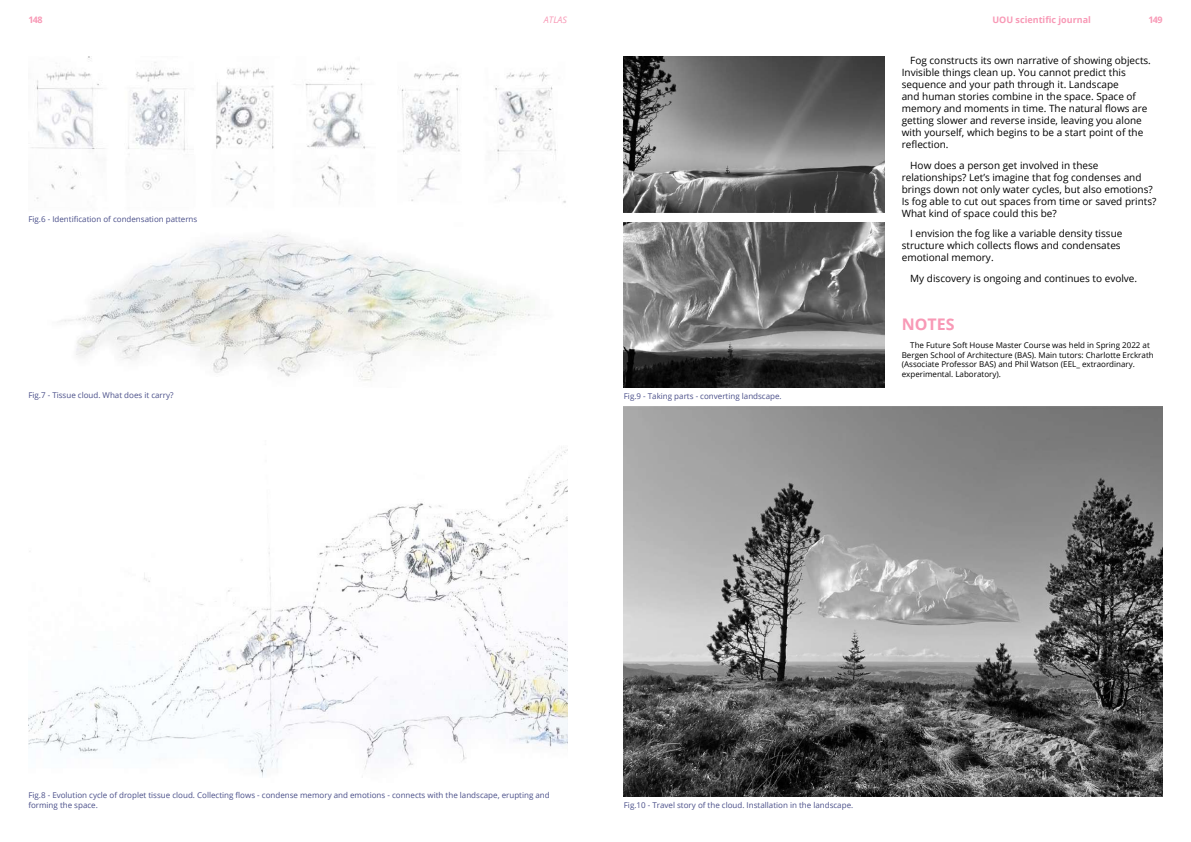
<style>
.page{position:relative;width:1191px;height:842px;background:#fff}
.page>*{position:absolute;margin:0;border:0;box-sizing:border-box;transform-origin:0 0}
.t1{font:700 16px "Open Sans";color:#f899b6}
.t2{font:10px/12px "Open Sans";color:#000001}
.t3{font:700 9px "Open Sans";color:#f899b6}
.t4{font:italic 9px "Open Sans";color:#f899b6}
.t5{font:8px/9.6px "Open Sans";color:#4b508a}
.t6{font:8px/9.6px "Open Sans";color:#000001}
</style>
<div class="page">
<img style="left:31px;top:57px;width:535px;height:146px">
<img style="left:61px;top:234px;width:470px;height:147px">
<img style="left:28px;top:447px;width:539px;height:331px">
<img style="left:624px;top:222px;width:260px;height:165px">
<img style="left:624px;top:407px;width:538px;height:389px">
<img style="left:624px;top:57px;width:260px;height:155px">
<p class="t3" style="left:28px;top:14px;width:16px">148</p>
<p class="t4" style="left:544px;top:14px;width:25px">ATLAS</p>
<p class="t3" style="left:992px;top:14px;width:100px">UOU scientific journal</p>
<p class="t3" style="left:1148px;top:14px;width:16px">149</p>
<p class="t5" style="left:28px;top:214px;width:170px">Fig.6 - Identification of condensation patterns</p>
<p class="t5" style="left:28px;top:390px;width:147px">Fig.7 - Tissue cloud. What does it carry?</p>
<p class="t5" style="left:624px;top:391px;width:159px">Fig.9 - Taking parts - converting landscape.</p>
<p class="t2" style="left:901px;top:54px;width:251px;text-indent:9px">Fog constructs its own narrative of showing objects.<br>Invisible things clean up. You cannot predict this sequence and your path through it. Landscape<br>and human stories combine in the space. Space of memory and moments in time. The natural flows are getting slower and reverse inside, leaving you alone with yourself, which begins to be a start point of the reflection.</p>
<p class="t2" style="left:901px;top:159px;width:256px;text-indent:9px">How does a person get involved in these relationships? Let’s imagine that fog condenses and brings down not only water cycles, but also emotions?<br>Is fog able to cut out spaces from time or saved prints?<br>What kind of space could this be?</p>
<p class="t2" style="left:901px;top:227px;width:222px;text-indent:9px">I envision the fog like a variable density tissue structure which collects flows and condensates emotional memory.</p>
<p class="t2" style="left:910px;top:272px;width:228px">My discovery is ongoing and continues to evolve.</p>
<h1 class="t1" style="left:901px;top:313px;width:54px">NOTES</h1>
<p class="t6" style="left:901px;top:340px;width:253px;text-indent:9px">The Future Soft House Master Course was held in Spring 2022 at Bergen School of Architecture (BAS). Main tutors: Charlotte Erckrath (Associate Professor BAS) and Phil Watson (EEL_ extraordinary. experimental. Laboratory).</p>
<p class="t5" style="left:28px;top:790px;width:523px">Fig.8 - Evolution cycle of droplet tissue cloud. Collecting flows - condense memory and emotions - connects with the landscape, erupting and forming the space.</p>
<p class="t5" style="left:624px;top:800px;width:231px">Fig.10 - Travel story of the cloud. Installation in the landscape.</p>
</div>
